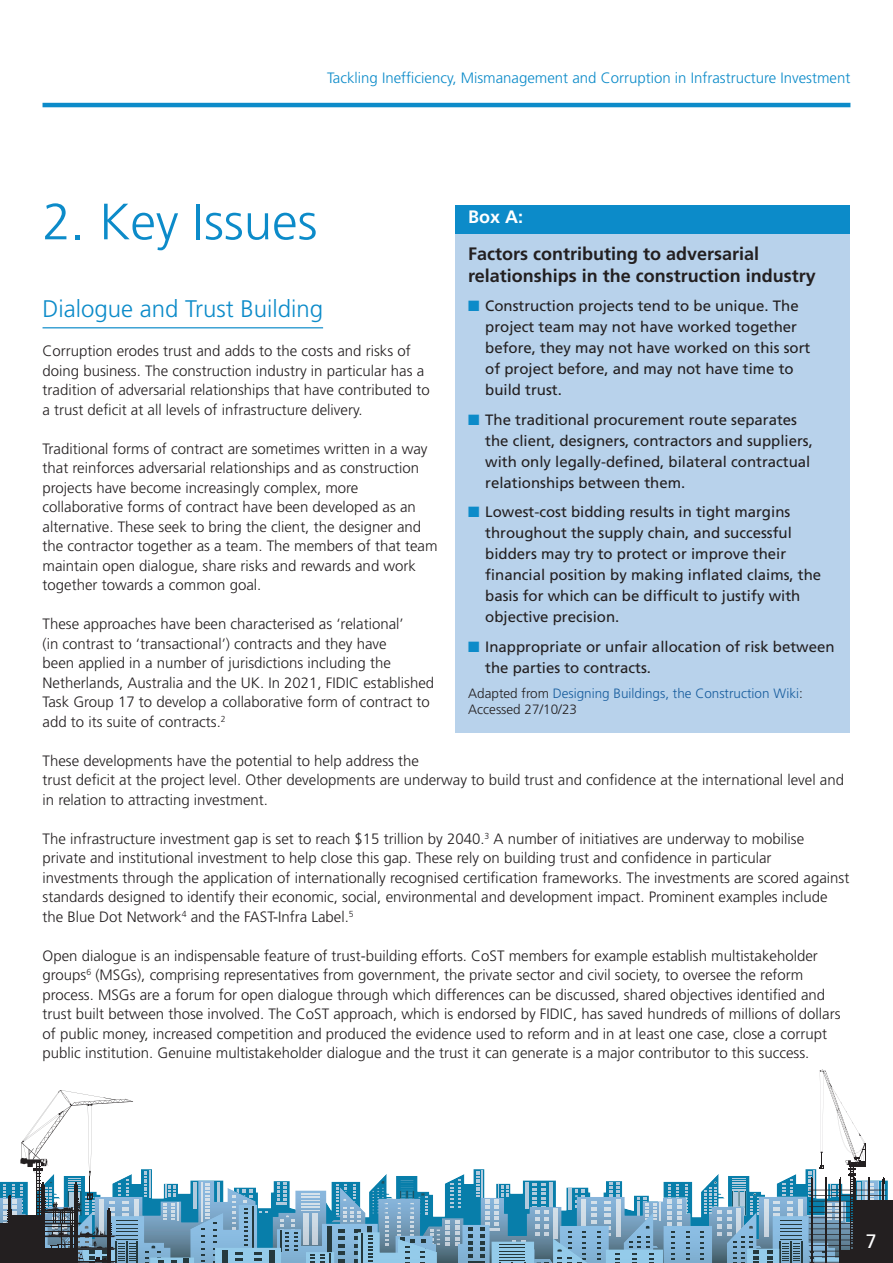
<style>
.page{position:relative;width:893px;height:1263px;background:#fff}
.page>*{position:absolute;margin:0;border:0;box-sizing:border-box;transform-origin:0 0}
.t1{font:300 51px "Frutiger";color:#0c8bc9}
.t2{font:300 24px "Frutiger";color:#0c8bc9}
.t3{font:19.5px "Frutiger";color:#fff}
.t4{font:700 18px/21.6px "Frutiger";color:#231f20}
.t5{font:700 18px "Frutiger";color:#fff}
.t6{font:300 15px/19.5px "Frutiger";color:#231f20}
.t7{font:15px/21px "Frutiger";color:#231f20}
.t8{font:300 15px "Frutiger";color:#0c8bc9}
.t9{font:300 13.5px/16.5px "Frutiger";color:#175d9e}
.s1{color:#0c8bc9}
.s2{color:#231f20}
</style>
<div class="page">
<svg style="left:0;top:1070px;width:893px;height:193px"></svg>
<img style="left:373px;top:1178px;width:51px;height:38px">
<hr style="left:43px;top:103px;width:807px;height:4px;background:#0c8bc9">
<hr style="left:43px;top:327px;width:280px;height:1px;background:#0c8bc9">
<div style="left:455px;top:234px;width:395px;height:498px;background:#b8d2eb"></div>
<div style="left:455px;top:205px;width:395px;height:29px;background:#0c8bc9"></div>
<p class="t8" style="left:327px;top:72px;width:525px">Tackling Inefficiency, Mismanagement and Corruption in Infrastructure Investment</p>
<h1 class="t1" style="left:43px;top:200px;width:276px">2. Key Issues</h1>
<p class="t5" style="left:468px;top:210px;width:57px">Box A:</p>
<p class="t4" style="left:468px;top:245px;width:349px">Factors contributing to adversarial relationships in the construction industry</p>
<p class="t7" style="left:485px;top:297px;width:327px;text-indent:-17px"><span class="s1">■</span> Construction projects tend to be unique. The project team may not have worked together before, they may not have worked on this sort of project before, and may not have time to build trust.</p>
<p class="t7" style="left:485px;top:410px;width:329px;text-indent:-17px"><span class="s1">■</span> The traditional procurement route separates the client, designers, contractors and suppliers, with only legally-defined, bilateral contractual relationships between them.</p>
<p class="t7" style="left:485px;top:503px;width:337px;text-indent:-17px"><span class="s1">■</span> Lowest-cost bidding results in tight margins throughout the supply chain, and successful bidders may try to protect or improve their financial position by making inflated claims, the basis for which can be difficult to justify with objective precision.</p>
<p class="t7" style="left:485px;top:637px;width:351px;text-indent:-17px"><span class="s1">■</span> Inappropriate or unfair allocation of risk between the parties to contracts.</p>
<p class="t9" style="left:468px;top:686px;width:336px"><span class="s2">Adapted from</span> Designing Buildings, the Construction Wiki<span class="s2">:<br>Accessed 27/10/23</span></p>
<h2 class="t2" style="left:43px;top:299px;width:282px">Dialogue and Trust Building</h2>
<p class="t6" style="left:43px;top:342px;width:389px">Corruption erodes trust and adds to the costs and risks of doing business. The construction industry in particular has a tradition of adversarial relationships that have contributed to a trust deficit at all levels of infrastructure delivery.</p>
<p class="t6" style="left:43px;top:440px;width:397px">Traditional forms of contract are sometimes written in a way that reinforces adversarial relationships and as construction projects have become increasingly complex, more collaborative forms of contract have been developed as an alternative. These seek to bring the client, the designer and the contractor together as a team. The members of that team maintain open dialogue, share risks and rewards and work together towards a common goal.</p>
<p class="t6" style="left:43px;top:615px;width:393px">These approaches have been characterised as ‘relational’<br>(in contrast to ‘transactional’) contracts and they have<br>been applied in a number of jurisdictions including the Netherlands, Australia and the UK. In 2021, FIDIC established Task Group 17 to develop a collaborative form of contract to add to its suite of contracts.<sup>2</sup></p>
<p class="t6" style="left:43px;top:752px;width:803px">These developments have the potential to help address the<br>trust deficit at the project level. Other developments are underway to build trust and confidence at the international level and in relation to attracting investment.</p>
<p class="t6" style="left:43px;top:830px;width:808px">The infrastructure investment gap is set to reach $15 trillion by 2040.<sup>3</sup> A number of initiatives are underway to mobilise private and institutional investment to help close this gap. These rely on building trust and confidence in particular investments through the application of internationally recognised certification frameworks. The investments are scored against standards designed to identify their economic, social, environmental and development impact. Prominent examples include the Blue Dot Network<sup>4</sup> and the FAST-Infra Label.<sup>5</sup></p>
<p class="t6" style="left:43px;top:947px;width:799px">Open dialogue is an indispensable feature of trust-building efforts. CoST members for example establish multistakeholder groups<sup>6</sup> (MSGs), comprising representatives from government, the private sector and civil society, to oversee the reform process. MSGs are a forum for open dialogue through which differences can be discussed, shared objectives identified and trust built between those involved. The CoST approach, which is endorsed by FIDIC, has saved hundreds of millions of dollars of public money, increased competition and produced the evidence used to reform and in at least one case, close a corrupt public institution. Genuine multistakeholder dialogue and the trust it can generate is a major contributor to this success.</p>
<h3 class="t3" style="left:866px;top:1233px;width:12px">7</h3>
</div>
